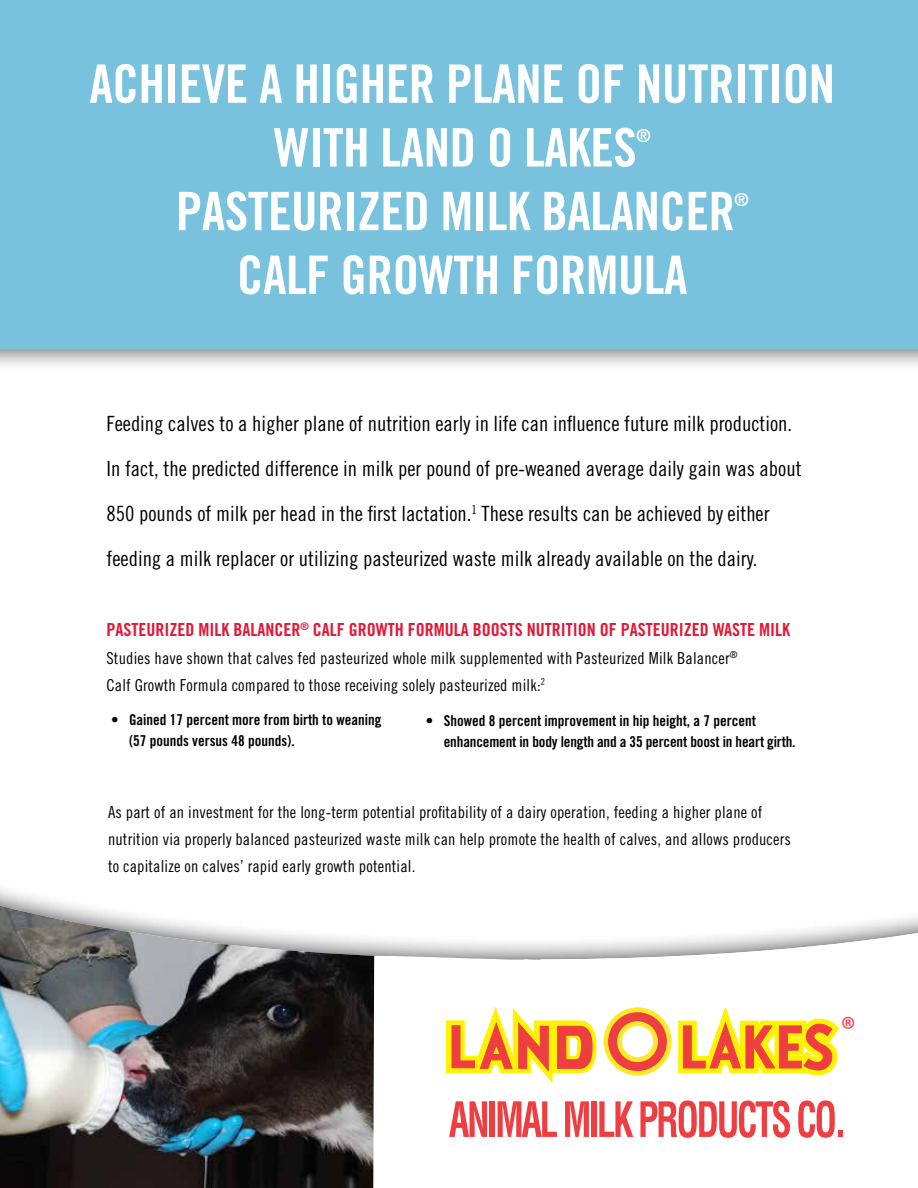
<style>
.page{position:relative;width:918px;height:1188px;background:#fff}
.page>*{position:absolute;margin:0;border:0;box-sizing:border-box;transform-origin:0 0}
.t1{font:53.1px/63.8px "Trade Gothic Bold Cond Twenty";letter-spacing:-.01em;color:#fff;text-align:center}
.t2{font:700 26.55px "Myriad";color:#ef3e42}
.t3{font:21px/45px "Trade Gothic Cond Eighteen";color:#000}
.t4{font:18px "Trade Gothic Bold Cond Twenty";color:#e31837}
.t5{font:17.85px "Trade Gothic Bold Cond Twenty";color:#fff}
.t6{font:16.5px/27px "Trade Gothic Cond Eighteen";letter-spacing:.01em;color:#000}
.t7{font:15px/21px "Trade Gothic Bold Cond Twenty";color:#000}
</style>
<div class="page">
<img style="left:0;top:906px;width:373px;height:282px">
<svg style="left:373px;top:916px;width:545px;height:272px"></svg>
<div style="left:0;top:0;width:918px;height:372px;background:#000;opacity:.75"></div>
<div style="left:0;top:0;width:918px;height:349px;background:#78c2dd"></div>
<svg style="left:449px;top:1101px;width:38px;height:36px"></svg>
<div style="left:490px;top:1101px;width:5px;height:36px;background:#ef3e42"></div>
<svg style="left:498px;top:1101px;width:59px;height:36px"></svg>
<svg style="left:565px;top:1101px;width:24px;height:36px"></svg>
<div style="left:592px;top:1101px;width:5px;height:36px;background:#ef3e42"></div>
<svg style="left:599px;top:1101px;width:34px;height:36px"></svg>
<svg style="left:640px;top:1100px;width:150px;height:38px"></svg>
<svg style="left:798px;top:1100px;width:45px;height:38px"></svg>
<div style="left:603px;top:1007px;width:69px;height:69px;border:18px solid #fce92b;border-radius:50%"></div>
<div style="left:608px;top:1012px;width:59px;height:59px;border:9px solid #ef3e42;border-radius:50%"></div>
<svg style="left:446px;top:1007px;width:151px;height:76px"></svg>
<svg style="left:679px;top:1008px;width:160px;height:67px"></svg>
<h1 class="t1" style="left:89px;top:52px;width:747px">Achieve A Higher Plane of Nutrition with LAND O LAKES</h1>
<p class="t5" style="left:636px;top:125px;width:16px">®</p>
<h1 class="t1" style="left:176px;top:179px;width:561px">Pasteurized Milk Balancer</h1>
<p class="t5" style="left:735px;top:188px;width:16px">®</p>
<h1 class="t1" style="left:237px;top:243px;width:131px">CALF GROWTH</h1>
<h1 class="t1" style="left:511px;top:243px;width:178px">FORMULA</h1>
<p class="t3" style="left:106px;top:401px;width:697px">Feeding calves to a higher plane of nutrition early in life can influence future milk production.<br>In fact, the predicted difference in milk per pound of pre-weaned average daily gain was about 850 pounds of milk per head in the first lactation.<sup>1</sup> These results can be achieved by either feeding a milk replacer or utilizing pasteurized waste milk already available on the dairy.</p>
<p class="t4" style="left:106px;top:619px;width:253px">Pasteurized Milk Balancer<sup>®</sup> CALF GROWTH</p>
<p class="t4" style="left:408px;top:619px;width:383px">FORMULA boosts nutrition of pasteurized waste milk</p>
<p class="t6" style="left:106px;top:644px;width:632px">Studies have shown that calves fed pasteurized whole milk supplemented with Pasteurized Milk Balancer<sup>®<br></sup>Calf Growth Formula compared to those receiving solely pasteurized milk:<sup>2</sup></p>
<p class="t7" style="left:129px;top:709px;width:254px;text-indent:-18px">• Gained 17 percent more from birth to weaning (57 pounds versus 48 pounds).</p>
<p class="t7" style="left:444px;top:710px;width:353px;text-indent:-18px">• Showed 8 percent improvement in hip height, a 7 percent enhancement in body length and a 35 percent boost in heart girth.</p>
<p class="t6" style="left:108px;top:798px;width:685px">As part of an investment for the long-term potential profitability of a dairy operation, feeding a higher plane of nutrition via properly balanced pasteurized waste milk can help promote the health of calves, and allows producers to capitalize on calves’ rapid early growth potential.</p>
<h2 class="t2" style="left:841px;top:1012px;width:15px">®</h2>
</div>
